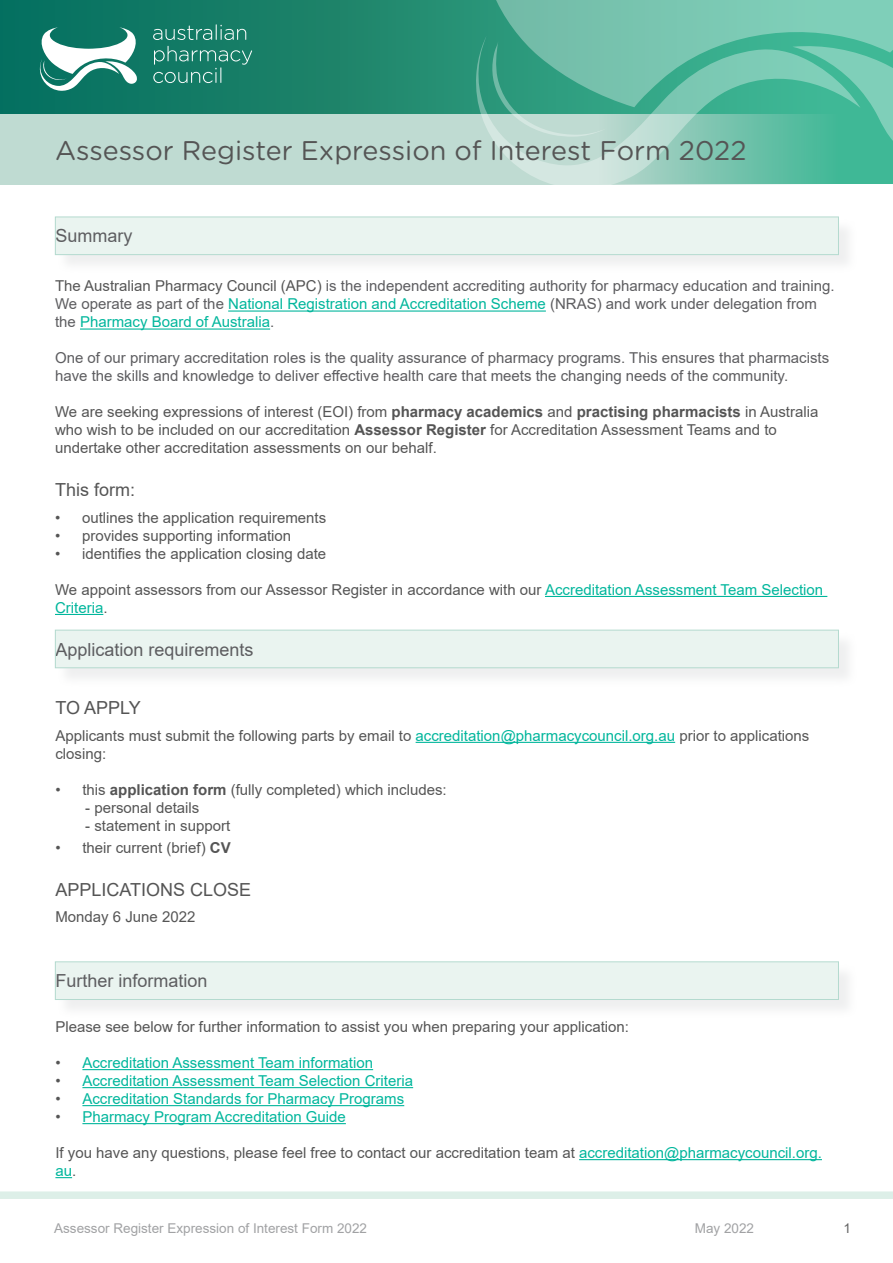
<style>
.page{position:relative;width:893px;height:1263px;background:#fff}
.page>*{position:absolute;margin:0;border:0;box-sizing:border-box;transform-origin:0 0}
.t1{font:27px "Gotham Rounded";color:#555}
.t2{font:18px "Arial";color:#5d5d60}
.t3{font:18px "Arial";color:#555}
.t4{font:15px/18px "Arial";color:#555}
.t5{font:15px/18px "Arial";color:#5d5d60}
.t6{font:15px "Arial";color:#00b69c}
.t7{font:13.5px "Arial";color:#a1a2a4}
.t8{font:13.5px "Arial";color:#636363}
.s1{color:#555}
.s2{color:#00b69c}
.s3{font-weight:700}
</style>
<div class="page">
<div style="left:0;top:1191px;width:893px;height:8px;background:#ddefe8"></div>
<svg style="left:0;top:0;width:472px;height:114px;background:#177f68"></svg>
<div style="left:0;top:114px;width:893px;height:70px;background:#bfdbd2"></div>
<svg style="left:465px;top:0;width:428px;height:107px;background:#6ec0aa"></svg>
<svg style="left:472px;top:36px;width:388px;height:149px"></svg>
<svg style="left:792px;top:44px;width:101px;height:111px;background:#57c0a3"></svg>
<svg style="left:153px;top:24px;width:93px;height:16px"></svg>
<svg style="left:153px;top:46px;width:99px;height:37px;background:#2e8a77"></svg>
<svg style="left:40px;top:27px;width:99px;height:64px"></svg>
<div style="left:58px;top:219px;width:799px;height:54px;background:#c2c4c6;opacity:.26"></div>
<div style="left:55px;top:217px;width:783px;height:38px;background:#eaf4f0"></div>
<div style="left:55px;top:217px;width:783px;height:38px;border:1px solid #b4dacf"></div>
<div style="left:58px;top:633px;width:799px;height:54px;background:#f4f5f5"></div>
<div style="left:55px;top:630px;width:783px;height:38px;background:#eaf4f0"></div>
<div style="left:55px;top:630px;width:783px;height:38px;border:1px solid #b4dacf"></div>
<hr style="left:416px;top:742px;width:259px;height:1px;background:#00b69c">
<div style="left:58px;top:964px;width:799px;height:54px;background:#f4f4f5"></div>
<div style="left:55px;top:962px;width:783px;height:37px;background:#eaf4f0"></div>
<div style="left:55px;top:962px;width:783px;height:37px;border:1px solid #b4dacf"></div>
<hr style="left:82px;top:1069px;width:291px;height:1px;background:#00b69c">
<hr style="left:82px;top:1087px;width:331px;height:1px;background:#00b69c">
<hr style="left:82px;top:1105px;width:322px;height:1px;background:#00b69c">
<hr style="left:82px;top:1123px;width:264px;height:1px;background:#00b69c">
<hr style="left:579px;top:1159px;width:243px;height:1px;background:#00b69c">
<svg style="left:55px;top:1177px;width:17px;height:1px"></svg>
<hr style="left:228px;top:310px;width:318px;height:2px;background:#00b69c">
<hr style="left:80px;top:328px;width:190px;height:2px;background:#00b69c">
<hr style="left:545px;top:596px;width:282px;height:1px;background:#00b69c">
<hr style="left:55px;top:614px;width:48px;height:1px;background:#00b69c">
<h1 class="t1" style="left:55px;top:132px;width:693px">Assessor Register Expression of Interest Form 2022</h1>
<p class="t2" style="left:55px;top:224px;width:79px">Summary</p>
<p class="t5" style="left:55px;top:277px;width:781px"><span class="s1">The Australian Pharmacy Council (APC)</span> is the independent accrediting authority for pharmacy education and training.<br>We operate as part of the <span class="s2">National Registration and Accreditation Scheme</span> (NRAS) and work under delegation from the <span class="s2">Pharmacy Board of Australia</span>.</p>
<p class="t5" style="left:55px;top:349px;width:776px">One of our primary accreditation roles is the quality assurance of pharmacy programs. This ensures that pharmacists have the skills and knowledge to deliver effective health care that meets the changing needs of the community.</p>
<p class="t4" style="left:55px;top:403px;width:765px">We are seeking expressions of interest (EOI) from <span class="s3">pharmacy academics</span> and <span class="s3">practising pharmacists</span> in Australia who wish to be included on our accreditation <span class="s3">Assessor Register</span> for Accreditation Assessment Teams and to undertake other accreditation assessments on our behalf.</p>
<p class="t3" style="left:55px;top:478px;width:82px">This form:</p>
<p class="t4" style="left:55px;top:508px;width:273px">• outlines the application requirements</p>
<p class="t4" style="left:55px;top:526px;width:238px">• provides supporting information</p>
<p class="t4" style="left:55px;top:544px;width:273px">• identifies the application closing date</p>
<p class="t4" style="left:55px;top:580px;width:770px">We appoint assessors from our Assessor Register in accordance with our <span class="s2">Accreditation Assessment Team Selection<br>Criteria</span>.</p>
<p class="t2" style="left:55px;top:637px;width:200px">Application requirements</p>
<p class="t3" style="left:55px;top:695px;width:87px">TO APPLY</p>
<p class="t4" style="left:55px;top:726px;width:755px">Applicants must submit the following parts by email to <span class="s2">accreditation@pharmacycouncil.org.au</span> prior to applications closing:</p>
<p class="t4" style="left:55px;top:780px;width:393px">• this <span class="s3">application form</span> (fully completed) which includes:</p>
<p class="t4" style="left:85px;top:798px;width:116px">- personal details</p>
<p class="t4" style="left:85px;top:816px;width:147px">- statement in support</p>
<p class="t4" style="left:55px;top:839px;width:177px">• their current (brief) <span class="s3">CV</span></p>
<p class="t3" style="left:55px;top:877px;width:197px">APPLICATIONS CLOSE</p>
<p class="t4" style="left:55px;top:908px;width:142px">Monday 6 June 2022</p>
<p class="t2" style="left:55px;top:968px;width:154px">Further information</p>
<p class="t4" style="left:55px;top:1018px;width:575px">Please see below for further information to assist you when preparing your application:</p>
<p class="t6" style="left:55px;top:1052px;width:319px"><span class="s1">•</span> Accreditation Assessment Team information</p>
<p class="t6" style="left:55px;top:1070px;width:359px"><span class="s1">•</span> Accreditation Assessment Team Selection Criteria</p>
<p class="t6" style="left:55px;top:1088px;width:350px"><span class="s1">•</span> Accreditation Standards for Pharmacy Programs</p>
<p class="t6" style="left:55px;top:1106px;width:292px"><span class="s1">•</span> Pharmacy Program Accreditation Guide</p>
<p class="t4" style="left:55px;top:1144px;width:768px">If you have any questions, please feel free to contact our accreditation team at <span class="s2">accreditation@pharmacycouncil.org. au</span>.</p>
<p class="t7" style="left:54px;top:1219px;width:314px">Assessor Register Expression of Interest Form 2022</p>
<p class="t7" style="left:695px;top:1219px;width:61px">May 2022</p>
<p class="t8" style="left:843px;top:1219px;width:9px">1</p>
</div>
